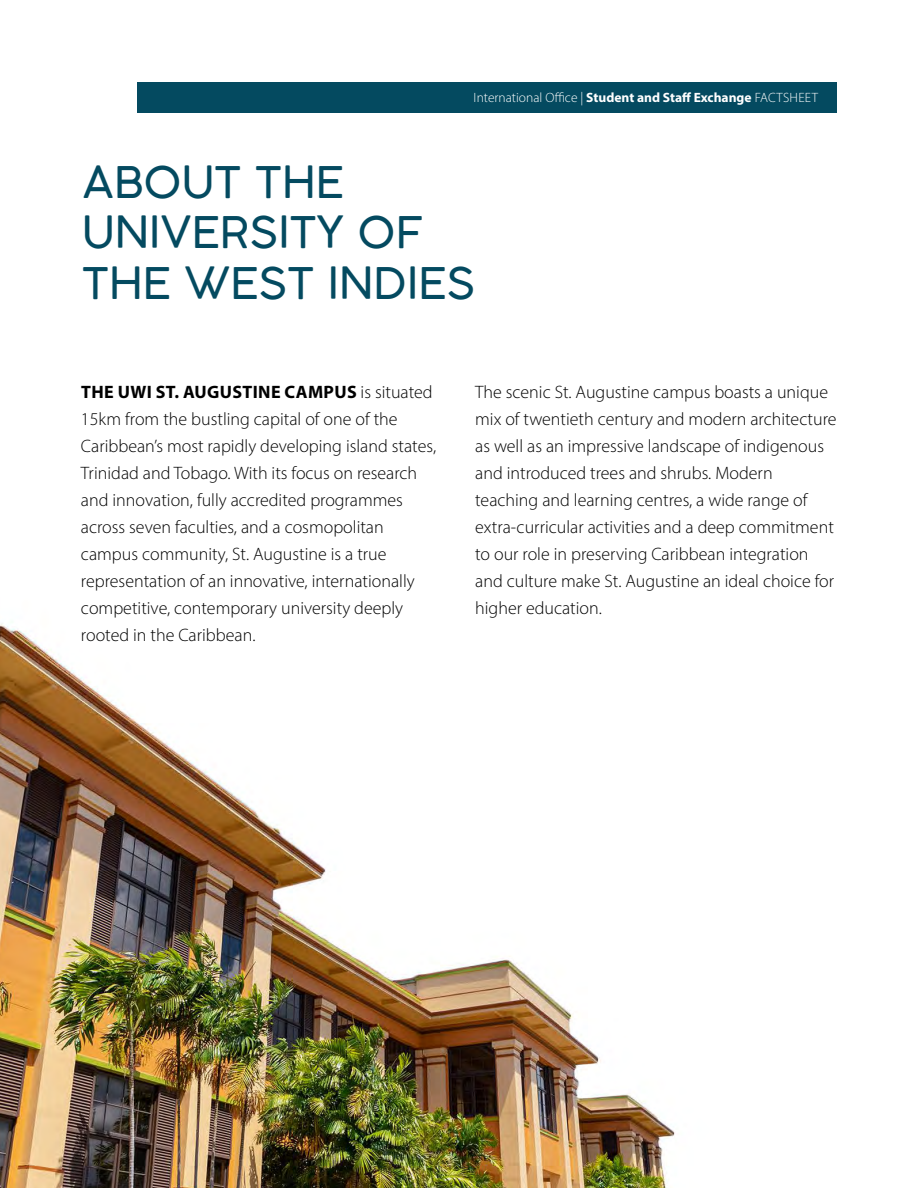
<style>
.page{position:relative;width:918px;height:1188px;background:#fff}
.page>*{position:absolute;margin:0;border:0;box-sizing:border-box;transform-origin:0 0}
.t1{font:300 43.5px/50.4px "Cocogoose";color:#044a60}
.t2{font:300 18px/27px "Myriad Pro";color:#000}
.t3{font:300 13.5px "Myriad Pro";color:#fff}
.s1{font-weight:700}
</style>
<div class="page">
<div style="left:137px;top:82px;width:700px;height:31px;background:#044a60"></div>
<img style="left:0;top:624px;width:675px;height:564px">
<p class="t3" style="left:474px;top:89px;width:346px">International Office | <span class="s1">Student and Staff Exchange</span> FACTSHEET</p>
<h1 class="t1" style="left:82px;top:156px;width:395px">ABOUT THE<br>UNIVERSITY OF<br>THE WEST INDIES</h1>
<p class="t2" style="left:81px;top:378px;width:357px"><span class="s1">THE UWI ST. AUGUSTINE CAMPUS</span> is situated 15km from the bustling capital of one of the Caribbean’s most rapidly developing island states, Trinidad and Tobago. With its focus on research and innovation, fully accredited programmes across seven faculties, and a cosmopolitan campus community, St. Augustine is a true representation of an innovative, internationally competitive, contemporary university deeply rooted in the Caribbean.</p>
<p class="t2" style="left:475px;top:378px;width:363px">The scenic St. Augustine campus boasts a unique mix of twentieth century and modern architecture as well as an impressive landscape of indigenous and introduced trees and shrubs. Modern teaching and learning centres, a wide range of extra-curricular activities and a deep commitment to our role in preserving Caribbean integration and culture make St. Augustine an ideal choice for higher education.</p>
</div>
